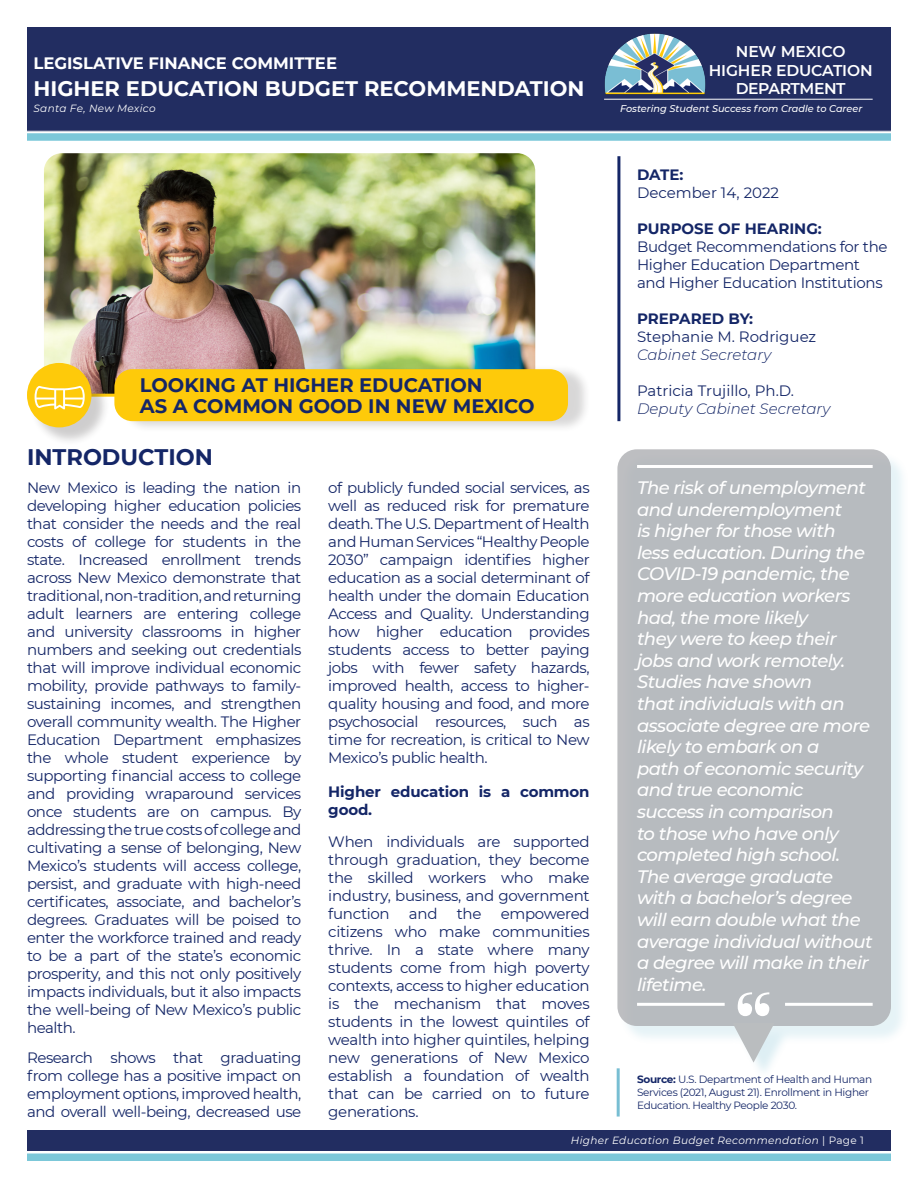
<style>
.page{position:relative;width:918px;height:1188px;background:#fff}
.page>*{position:absolute;margin:0;border:0;box-sizing:border-box;transform-origin:0 0}
.t1{font:120px "Modern";color:#fff}
.t2{font:700 22.5px "Montserrat";color:#142667}
.t3{font:700 21px "Montserrat";color:#fff}
.t4{font:700 19.5px "Montserrat";color:#142667}
.t5{font:italic 500 18px/21.6px "Montserrat";letter-spacing:-.03em;color:#fff}
.t6{font:700 16.5px "Montserrat";color:#fff}
.t7{font:600 15.6px "Montserrat";letter-spacing:-.01em;color:#fff}
.t8{font:15px/18px "Montserrat";letter-spacing:-.02em;color:#142667;text-align:justify}
.t9{font:700 15px/18px "Montserrat";letter-spacing:-.01em;color:#142667}
.t10{font:15px "Montserrat";color:#142667}
.t11{font:italic 300 15px "Montserrat";color:#142667}
.t12{font:10.5px/12.6px "Montserrat";letter-spacing:-.03em;color:#142667}
.t13{font:italic 10.5px "Montserrat";letter-spacing:.03em;color:#fff}
.t14{font:italic 500 9.75px "Montserrat";color:#fff}
.s1{font-style:normal}
.s2{font-weight:700}
</style>
<div class="page">
<div style="left:620px;top:452px;width:290px;height:628px;background:#78bed3;opacity:.25"></div>
<div style="left:617px;top:449px;width:274px;height:577px;background:#b7bbbf;border-radius:19px"></div>
<svg style="left:732px;top:1026px;width:43px;height:37px"></svg>
<div style="left:27px;top:1130px;width:864px;height:20px;background:#222d61"></div>
<img style="left:44px;top:153px;width:491px;height:241px">
<div style="left:27px;top:27px;width:864px;height:105px;background:#222d61"></div>
<hr style="left:604px;top:99px;width:269px;height:1px;background:#fff">
<div style="left:27px;top:133px;width:864px;height:8px;background:#7cc8d9"></div>
<hr style="left:27px;top:131px;width:864px;height:1px;background:#fff">
<hr style="left:82px;top:394px;width:453px;height:3px;background:#feca0a">
<div style="left:121px;top:364px;width:470px;height:69px;background:#231f20;opacity:.18"></div>
<div style="left:114px;top:369px;width:454px;height:52px;background:#feca0a;border-radius:18px"></div>
<div style="left:29px;top:365px;width:81px;height:81px;background:#231f20;opacity:.22"></div>
<div style="left:27px;top:363px;width:65px;height:64px;background:#feca0a;border-radius:50%"></div>
<svg style="left:35px;top:386px;width:50px;height:23px"></svg>
<hr style="left:617px;top:156px;width:3px;height:265px;background:#142667">
<div style="left:27px;top:1154px;width:864px;height:7px;background:#7cc8d9"></div>
<hr style="left:637px;top:465px;width:236px;height:3px;background:#fff">
<hr style="left:637px;top:1003px;width:88px;height:3px;background:#fff">
<hr style="left:785px;top:1003px;width:88px;height:3px;background:#fff">
<hr style="left:617px;top:1068px;width:3px;height:49px;background:#78bed3">
<img style="left:604px;top:33px;width:102px;height:62px">
<p class="t6" style="left:33px;top:51px;width:305px">LEGISLATIVE FINANCE COMMITTEE</p>
<p class="t3" style="left:33px;top:74px;width:553px">HIGHER EDUCATION BUDGET RECOMMENDATION</p>
<p class="t13" style="left:33px;top:101px;width:124px">Santa Fe, New Mexico</p>
<p class="t4" style="left:140px;top:371px;width:344px">LOOKING AT HIGHER EDUCATION</p>
<p class="t4" style="left:140px;top:392px;width:396px">AS A COMMON GOOD IN NEW MEXICO</p>
<p class="t2" style="left:27px;top:441px;width:188px">INTRODUCTION</p>
<p class="t7" style="left:736px;top:41px;width:111px">NEW MEXICO</p>
<p class="t7" style="left:709px;top:59px;width:165px">HIGHER EDUCATION</p>
<p class="t14" style="left:620px;top:102px;width:244px">Fostering Student Success from Cradle to Career</p>
<p class="t7" style="left:736px;top:78px;width:111px">DEPARTMENT</p>
<p class="t9" style="left:637px;top:165px;width:48px">DATE:</p>
<p class="t10" style="left:637px;top:182px;width:144px">December 14, 2022</p>
<p class="t9" style="left:637px;top:219px;width:186px">PURPOSE OF HEARING:</p>
<p class="t8" style="left:637px;top:237px;width:252px;text-align:left">Budget Recommendations for the<br>Higher Education Department and Higher Education Institutions</p>
<p class="t9" style="left:637px;top:309px;width:118px">PREPARED BY:</p>
<p class="t10" style="left:637px;top:326px;width:181px">Stephanie M. Rodriguez</p>
<p class="t11" style="left:637px;top:344px;width:136px">Cabinet Secretary</p>
<p class="t10" style="left:637px;top:380px;width:159px">Patricia Trujillo, Ph.D.</p>
<p class="t11" style="left:637px;top:398px;width:195px">Deputy Cabinet Secretary</p>
<p class="t8" style="left:27px;top:478px;width:276px">New Mexico is leading the nation in developing higher education policies that consider the needs and the real costs of college for students in the state. Increased enrollment trends across New Mexico demonstrate that traditional, non-tradition, and returning adult learners are entering college and university classrooms in higher numbers and seeking out credentials that will improve individual economic mobility, provide pathways to family&shy;sustaining incomes, and strengthen overall community wealth. The Higher Education Department emphasizes the whole student experience by supporting financial access to college and providing wraparound services once students are on campus. By addressing the true costs of college and cultivating a sense of belonging, New Mexico’s students will access college, persist, and graduate with high-need certificates, associate, and bachelor’s degrees. Graduates will be poised to enter the workforce trained and ready to be a part of the state’s economic prosperity, and this not only positively impacts individuals, but it also impacts the well-being of New Mexico’s public health.</p>
<p class="t8" style="left:27px;top:1048px;width:276px">Research shows that graduating from college has a positive impact on employment options, improved health, and overall well-being, decreased use</p>
<p class="t5" style="left:637px;top:476px;width:237px">The risk of unemployment and underemployment<br>is higher for those with<br>less education. During the<br>COVID-19 pandemic, the more education workers had, the more likely<br>they were to keep their jobs and work remotely.<br>Studies have shown<br>that individuals with an associate degree are more likely to embark on a<br>path of economic security and true economic success in comparison<br>to those who have only completed high school.<br>The average graduate with a bachelor’s degree will earn double what the average individual without a degree will make in their lifetime.</p>
<p class="t8" style="left:328px;top:478px;width:263px">of publicly funded social services, as well as reduced risk for premature death. The U.S. Department of Health and Human Services “Healthy People 2030” campaign identifies higher education as a social determinant of health under the domain Education Access and Quality. Understanding how higher education provides students access to better paying jobs with fewer safety hazards, improved health, access to higher&shy;quality housing and food, and more psychosocial resources, such as time for recreation, is critical to New Mexico’s public health.</p>
<p class="t9" style="left:328px;top:781px;width:263px">Higher education is a common good.</p>
<p class="t8" style="left:328px;top:832px;width:263px">When individuals are supported through graduation, they become the skilled workers who make industry, business, and government function</p>
<p class="t8" style="left:328px;top:904px;width:263px;text-indent:172px">empowered citizens who make communities thrive. In a state where many students come from high poverty contexts, access to higher education is the mechanism that moves students in the lowest quintiles of wealth into higher quintiles, helping new generations of New Mexico establish a foundation of wealth that can be carried on to future generations.</p>
<p class="t13" style="left:571px;top:1133px;width:295px">Higher Education Budget Recommendation <span class="s1">| Page 1</span></p>
<p class="t8" style="left:409px;top:904px;width:30px">and</p>
<p class="t8" style="left:457px;top:904px;width:26px">the</p>
<p class="t1" style="left:735px;top:989px;width:37px">“</p>
<p class="t12" style="left:637px;top:1073px;width:237px"><span class="s2">Source:</span> U.S. Department of Health and Human<br>Services (2021, August 21). Enrollment in Higher<br>Education. Healthy People 2030.</p>
</div>
